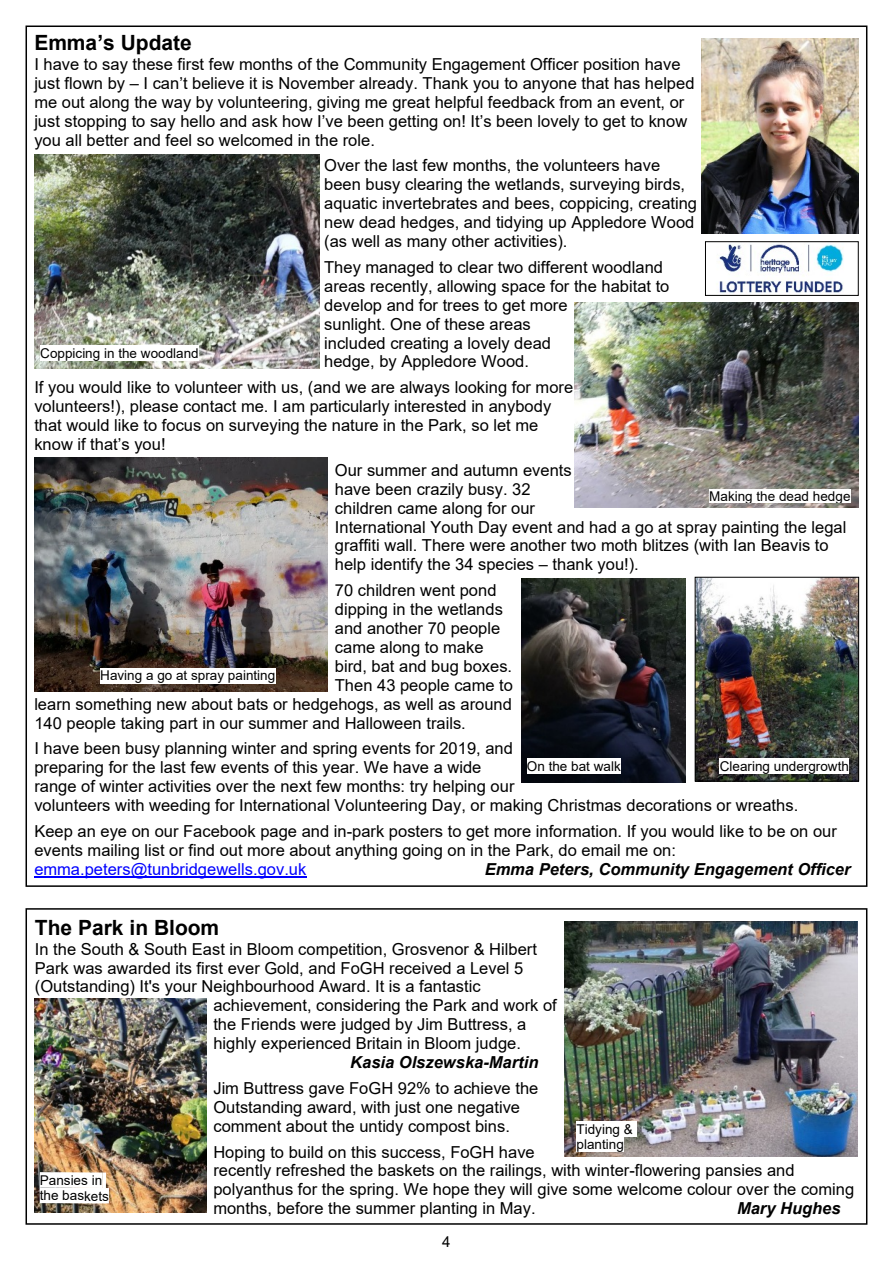
<style>
.page{position:relative;width:893px;height:1263px;background:#fff}
.page>*{position:absolute;margin:0;border:0;box-sizing:border-box;transform-origin:0 0}
.t1{font:700 21px "Arial";color:#000}
.t2{font:16.5px/18.9px "Arial";color:#000}
.t3{font:italic 700 16.5px "Arial";color:#000}
.t4{font:16.5px "Arial";color:#00f}
.t5{font:15px "Arial";color:#000}
.t6{font:13.5px/15.5px "Arial";color:#000}
</style>
<div class="page">
<div style="left:26px;top:908px;width:841px;height:317px;background:#fff;border:2px solid #000"></div>
<div style="left:26px;top:26px;width:841px;height:861px;background:#fff;border:2px solid #000"></div>
<hr style="left:34px;top:876px;width:272px;height:1px;background:#00f">
<img style="left:701px;top:38px;width:158px;height:196px">
<img style="left:34px;top:155px;width:285px;height:213px">
<img style="left:34px;top:457px;width:294px;height:234px">
<img style="left:575px;top:302px;width:284px;height:206px">
<div style="left:709px;top:489px;width:141px;height:14px;background:#fff"></div>
<div style="left:40px;top:346px;width:159px;height:15px;background:#fff"></div>
<img style="left:719px;top:244px;width:125px;height:49px">
<div style="left:705px;top:241px;width:153px;height:55px;border:1px solid #000"></div>
<div style="left:100px;top:668px;width:175px;height:15px;background:#fff"></div>
<img style="left:697px;top:579px;width:160px;height:200px">
<div style="left:695px;top:577px;width:164px;height:204px;border:1px solid #000"></div>
<img style="left:522px;top:578px;width:163px;height:204px">
<div style="left:720px;top:758px;width:50px;height:16px;background:#fff"></div>
<div style="left:770px;top:758px;width:79px;height:16px;background:#fff"></div>
<img style="left:564px;top:922px;width:294px;height:234px">
<img style="left:35px;top:998px;width:171px;height:214px">
<div style="left:527px;top:758px;width:94px;height:16px;background:#fff"></div>
<div style="left:40px;top:1172px;width:62px;height:16px;background:#fff"></div>
<svg style="left:102px;top:1172px;width:4px;height:15px"></svg>
<div style="left:40px;top:1187px;width:69px;height:16px;background:#fff"></div>
<div style="left:576px;top:1121px;width:57px;height:15px;background:#fff"></div>
<hr style="left:633px;top:1121px;width:4px;height:15px;background:#fff">
<div style="left:576px;top:1136px;width:48px;height:16px;background:#fff"></div>
<p class="t1" style="left:34px;top:35px;width:159px">Emma’s Update</p>
<p class="t2" style="left:34px;top:56px;width:662px">I have to say these first few months of the Community Engagement Officer position have just flown by – I can’t believe it is November already. Thank you to anyone that has helped me out along the way by volunteering, giving me great helpful feedback from an event, or just stopping to say hello and ask how I’ve been getting on! It’s been lovely to get to know you all better and feel so welcomed in the role.</p>
<p class="t2" style="left:324px;top:158px;width:374px">Over the last few months, the volunteers have been busy clearing the wetlands, surveying birds, aquatic invertebrates and bees, coppicing, creating new dead hedges, and tidying up Appledore Wood (as well as many other activities).</p>
<p class="t2" style="left:324px;top:259px;width:347px">They managed to clear two different woodland areas recently, allowing space for the habitat to develop and for trees to get more<br>sunlight. One of these areas<br>included creating a lovely dead<br>hedge, by Appledore Wood.</p>
<p class="t2" style="left:34px;top:379px;width:540px">If you would like to volunteer with us, (and we are always looking for more volunteers!), please contact me. I am particularly interested in anybody that would like to focus on surveying the nature in the Park, so let me know if that’s you!</p>
<p class="t2" style="left:335px;top:462px;width:513px">Our summer and autumn events<br>have been crazily busy. 32<br>children came along for our<br>International Youth Day event and had a go at spray painting the legal graffiti wall. There were another two moth blitzes (with Ian Beavis to help identify the 34 species – thank you!).</p>
<p class="t2" style="left:335px;top:582px;width:163px">70 children went pond</p>
<p class="t2" style="left:335px;top:601px;width:170px">dipping in the wetlands</p>
<p class="t2" style="left:335px;top:620px;width:167px">and another 70 people</p>
<p class="t2" style="left:335px;top:639px;width:150px">came along to make</p>
<p class="t2" style="left:335px;top:658px;width:179px">bird, bat and bug boxes.</p>
<p class="t2" style="left:335px;top:677px;width:180px">Then 43 people came to</p>
<p class="t2" style="left:34px;top:696px;width:479px">learn something new about bats or hedgehogs, as well as around</p>
<p class="t2" style="left:34px;top:715px;width:433px">140 people taking part in our summer and Halloween trails.</p>
<p class="t2" style="left:34px;top:741px;width:765px">I have been busy planning winter and spring events for 2019, and<br>preparing for the last few events of this year. We have a wide<br>range of winter activities over the next few months: try helping our<br>volunteers with weeding for International Volunteering Day, or making Christmas decorations or wreaths.</p>
<p class="t2" style="left:34px;top:823px;width:804px">Keep an eye on our Facebook page and in-park posters to get more information. If you would like to be on our events mailing list or find out more about anything going on in the Park, do email me on:</p>
<p class="t4" style="left:34px;top:863px;width:274px">emma.peters@tunbridgewells.gov.uk</p>
<p class="t3" style="left:485px;top:863px;width:367px">Emma Peters, Community Engagement Officer</p>
<p class="t6" style="left:40px;top:347px;width:160px">Coppicing in the woodland</p>
<p class="t6" style="left:709px;top:490px;width:143px">Making the dead hedge</p>
<p class="t6" style="left:100px;top:669px;width:177px">Having a go at spray painting</p>
<p class="t6" style="left:527px;top:760px;width:95px">On the bat walk</p>
<p class="t6" style="left:720px;top:760px;width:131px">Clearing undergrowth</p>
<p class="t1" style="left:35px;top:919px;width:186px">The Park in Bloom</p>
<p class="t2" style="left:35px;top:941px;width:503px">In the South &amp; South East in Bloom competition, Grosvenor &amp; Hilbert</p>
<p class="t2" style="left:35px;top:960px;width:490px">Park was awarded its first ever Gold, and FoGH received a Level 5</p>
<p class="t2" style="left:35px;top:979px;width:447px">(Outstanding) It's your Neighbourhood Award. It is a fantastic</p>
<p class="t2" style="left:213px;top:997px;width:345px">achievement, considering the Park and work of</p>
<p class="t2" style="left:213px;top:1016px;width:315px">the Friends were judged by Jim Buttress, a</p>
<p class="t2" style="left:213px;top:1035px;width:309px">highly experienced Britain in Bloom judge.</p>
<p class="t3" style="left:350px;top:1056px;width:190px">Kasia Olszewska-Martin</p>
<p class="t2" style="left:213px;top:1080px;width:326px">Jim Buttress gave FoGH 92% to achieve the<br>Outstanding award, with just one negative comment about the untidy compost bins.</p>
<p class="t2" style="left:213px;top:1144px;width:642px">Hoping to build on this success, FoGH have<br>recently refreshed the baskets on the railings, with winter-flowering pansies and polyanthus for the spring. We hope they will give some welcome colour over the coming months, before the summer planting in May.</p>
<p class="t6" style="left:576px;top:1122px;width:58px">Tidying &amp; planting</p>
<p class="t6" style="left:40px;top:1174px;width:71px">Pansies in the baskets</p>
<p class="t3" style="left:737px;top:1202px;width:105px">Mary Hughes</p>
<p class="t5" style="left:442px;top:1236px;width:10px">4</p>
</div>
